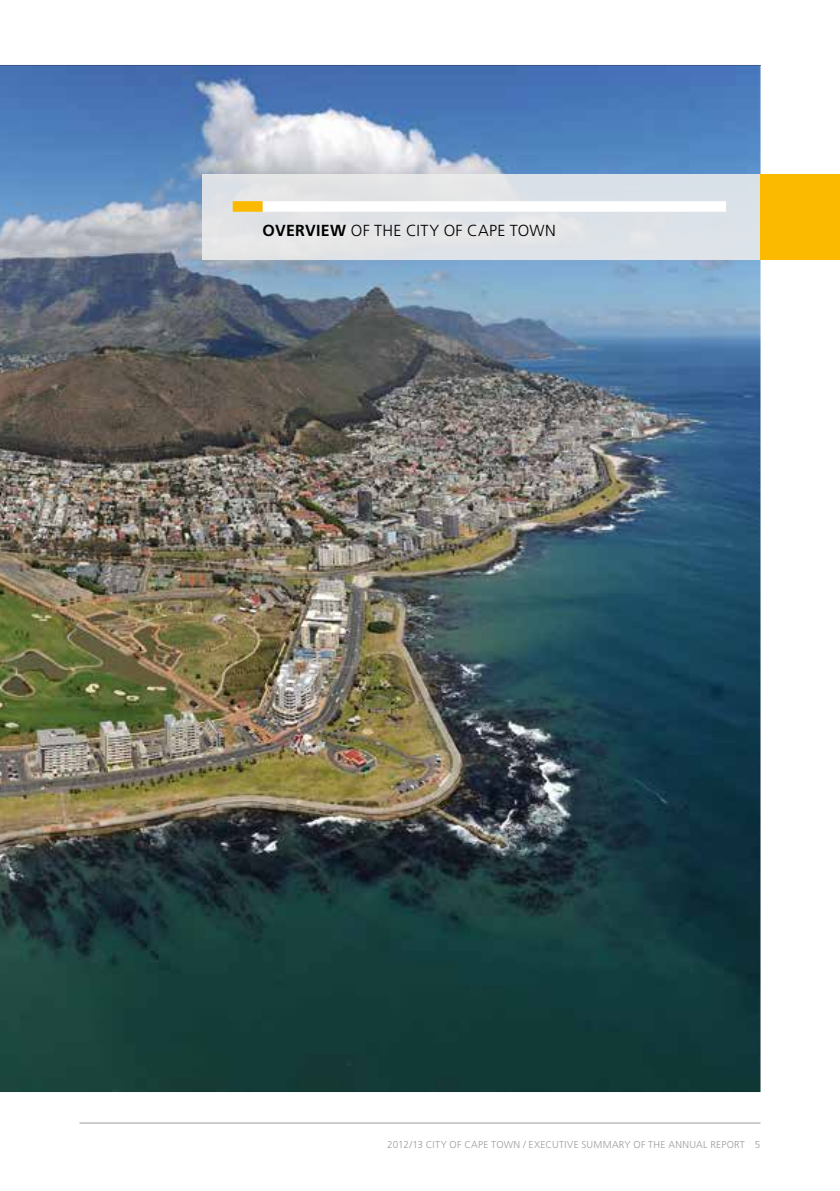
<style>
.page{position:relative;width:840px;height:1191px;background:#fff}
.page>*{position:absolute;margin:0;border:0;box-sizing:border-box;transform-origin:0 0}
.t1{font:300 16px "Frutiger LT Std";color:#000}
.t2{font:700 16px "Frutiger LT Std";letter-spacing:.02em;color:#000}
.t3{font:300 10px "Frutiger LT Std";letter-spacing:.03em;color:#9d9d9c}
.s1{font-weight:300}
</style>
<div class="page">
<hr style="left:79px;top:1122px;width:681px;height:1px;background:#9d9d9c">
<img style="left:0;top:65px;width:760px;height:1027px">
<div style="left:202px;top:175px;width:558px;height:85px;background:#e0e3e8"></div>
<div style="left:262px;top:201px;width:463px;height:11px;background:#fff"></div>
<div style="left:232px;top:201px;width:30px;height:11px;background:#fbba00"></div>
<div style="left:760px;top:175px;width:79px;height:85px;background:#fbba00"></div>
<h1 class="t2" style="left:262px;top:221px;width:122px">OVERVIEW <span class="s1">OF THE</span></h1>
<h1 class="t1" style="left:406px;top:221px;width:72px">CITY OFCAPE</h1>
<h1 class="t1" style="left:509px;top:221px;width:21px">TOWN</h1>
<p class="t3" style="left:387px;top:1139px;width:268px">2012/13 CITY OF CAPE TOWN / EXECUTIVE SU MMARY OF THE</p>
<p class="t3" style="left:668px;top:1139px;width:8px">ANNUAL</p>
<p class="t3" style="left:710px;top:1139px;width:6px">REPORT</p>
<p class="t3" style="left:754px;top:1139px;width:7px">5</p>
</div>
